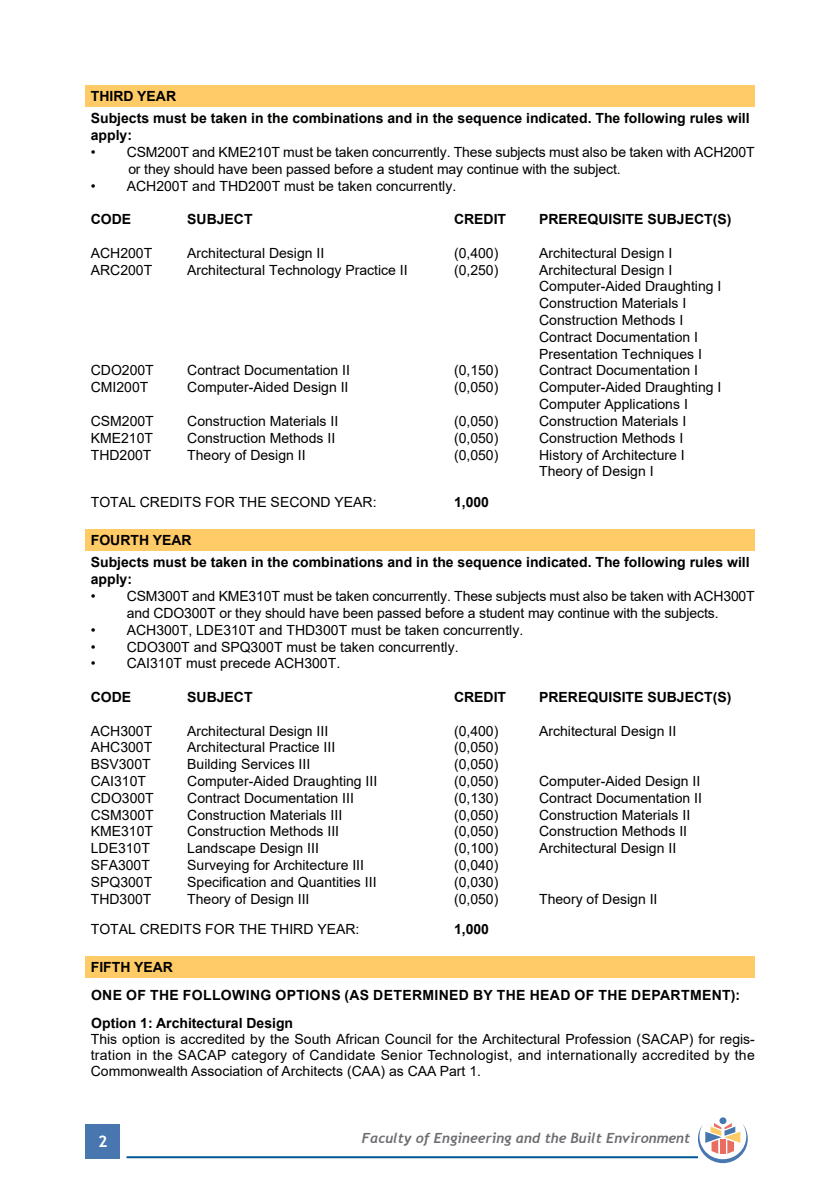
<style>
.page{position:relative;width:840px;height:1191px;background:#fff}
.page>*{position:absolute;margin:0;border:0;box-sizing:border-box;transform-origin:0 0}
.t1{font:700 16px "Trebuchet MS";color:#fff}
.t2{font:14px/16.8px "Arial";color:#000}
.t3{font:700 14px/22.4px "Arial";color:#000}
.t4{font:700 14px/27.8px "Arial";letter-spacing:.025em;color:#000}
.t5{font:italic 700 14px "Trebuchet";color:#6d6e71}
</style>
<div class="page">
<div style="left:86px;top:1124px;width:34px;height:34px;background:#4777ae"></div>
<hr style="left:126px;top:1156px;width:571px;height:2px;background:#005596">
<div style="left:719px;top:1117px;width:7px;height:7px;background:#4777ae;border-radius:50%"></div>
<svg style="left:697px;top:1123px;width:50px;height:40px"></svg>
<div style="left:85px;top:85px;width:669px;height:22px;background:#ffcb66"></div>
<div style="left:85px;top:529px;width:669px;height:21px;background:#ffcb66"></div>
<div style="left:85px;top:956px;width:669px;height:22px;background:#ffcb66"></div>
<p class="t3" style="left:91px;top:85px;width:660px">THIRD YEAR<br>Subjects must be taken in the combinations and in the sequence indicated. The following rules will</p>
<p class="t3" style="left:91px;top:124px;width:43px">apply:</p>
<p class="t2" style="left:128px;top:144px;width:627px;text-indent:-38px">• CSM200T and KME210T must be taken concurrently. These subjects must also be taken with ACH200T or they should have been passed before a student may continue with the subject.</p>
<p class="t2" style="left:91px;top:177px;width:367px">• ACH200T and THD200T must be taken concurrently.</p>
<p class="t3" style="left:91px;top:208px;width:42px">CODE</p>
<p class="t3" style="left:187px;top:208px;width:67px">SUBJECT</p>
<p class="t3" style="left:454px;top:208px;width:54px">CREDIT</p>
<p class="t3" style="left:539px;top:208px;width:194px">PREREQUISITE SUBJECT(S)</p>
<p class="t2" style="left:91px;top:244px;width:63px">ACH200T</p>
<p class="t2" style="left:187px;top:244px;width:138px">Architectural Design II</p>
<p class="t2" style="left:454px;top:244px;width:46px">(0,400)</p>
<p class="t2" style="left:539px;top:244px;width:135px">Architectural Design I</p>
<p class="t2" style="left:91px;top:261px;width:63px">ARC200T</p>
<p class="t2" style="left:187px;top:261px;width:222px">Architectural Technology Practice II</p>
<p class="t2" style="left:454px;top:261px;width:46px">(0,250)</p>
<p class="t2" style="left:539px;top:261px;width:184px">Architectural Design I<br>Computer-Aided Draughting I<br>Construction Materials I<br>Construction Methods I<br>Contract Documentation I<br>Presentation Techniques I</p>
<p class="t2" style="left:91px;top:362px;width:65px">CDO200T</p>
<p class="t2" style="left:187px;top:362px;width:164px">Contract Documentation II</p>
<p class="t2" style="left:454px;top:362px;width:46px">(0,150)</p>
<p class="t2" style="left:539px;top:362px;width:160px">Contract Documentation I</p>
<p class="t2" style="left:91px;top:379px;width:59px">CMI200T</p>
<p class="t2" style="left:187px;top:379px;width:163px">Computer-Aided Design II</p>
<p class="t2" style="left:454px;top:379px;width:46px">(0,050)</p>
<p class="t2" style="left:539px;top:379px;width:184px">Computer-Aided Draughting I<br>Computer Applications I</p>
<p class="t2" style="left:91px;top:412px;width:65px">CSM200T</p>
<p class="t2" style="left:187px;top:412px;width:152px">Construction Materials II</p>
<p class="t2" style="left:454px;top:412px;width:46px">(0,050)</p>
<p class="t2" style="left:539px;top:412px;width:149px">Construction Materials I</p>
<p class="t2" style="left:91px;top:429px;width:64px">KME210T</p>
<p class="t2" style="left:187px;top:429px;width:149px">Construction Methods II</p>
<p class="t2" style="left:454px;top:429px;width:46px">(0,050)</p>
<p class="t2" style="left:539px;top:429px;width:145px">Construction Methods I</p>
<p class="t2" style="left:91px;top:446px;width:62px">THD200T</p>
<p class="t2" style="left:187px;top:446px;width:120px">Theory of Design II</p>
<p class="t2" style="left:454px;top:446px;width:46px">(0,050)</p>
<p class="t2" style="left:539px;top:446px;width:147px">History of Architecture I<br>Theory of Design I</p>
<p class="t2" style="left:91px;top:494px;width:287px">TOTAL CREDITS FOR THE SECOND YEAR:</p>
<p class="t3" style="left:454px;top:491px;width:37px">1,000</p>
<p class="t3" style="left:91px;top:529px;width:660px">FOURTH YEAR<br>Subjects must be taken in the combinations and in the sequence indicated. The following rules will</p>
<p class="t3" style="left:91px;top:568px;width:43px">apply:</p>
<p class="t2" style="left:91px;top:587px;width:665px;text-align:center">• CSM300T and KME310T must be taken concurrently. These subjects must also be taken with ACH300T and CDO300T or they should have been passed before a student may continue with the subjects.</p>
<p class="t2" style="left:91px;top:621px;width:434px">• ACH300T, LDE310T and THD300T must be taken concurrently.</p>
<p class="t2" style="left:91px;top:638px;width:369px">• CDO300T and SPQ300T must be taken concurrently.</p>
<p class="t2" style="left:91px;top:655px;width:251px">• CAI310T must precede ACH300T.</p>
<p class="t3" style="left:91px;top:686px;width:42px">CODE</p>
<p class="t3" style="left:187px;top:686px;width:67px">SUBJECT</p>
<p class="t3" style="left:454px;top:686px;width:54px">CREDIT</p>
<p class="t3" style="left:539px;top:686px;width:194px">PREREQUISITE SUBJECT(S)</p>
<p class="t2" style="left:91px;top:722px;width:63px">ACH300T</p>
<p class="t2" style="left:187px;top:722px;width:142px">Architectural Design III</p>
<p class="t2" style="left:454px;top:722px;width:46px">(0,400)</p>
<p class="t2" style="left:539px;top:722px;width:138px">Architectural Design II</p>
<p class="t2" style="left:91px;top:739px;width:63px">AHC300T</p>
<p class="t2" style="left:187px;top:739px;width:149px">Architectural Practice III</p>
<p class="t2" style="left:454px;top:739px;width:46px">(0,050)</p>
<p class="t2" style="left:91px;top:755px;width:61px">BSV300T</p>
<p class="t2" style="left:187px;top:755px;width:124px">Building Services III</p>
<p class="t2" style="left:454px;top:755px;width:46px">(0,050)</p>
<p class="t2" style="left:91px;top:772px;width:57px">CAI310T</p>
<p class="t2" style="left:187px;top:772px;width:191px">Computer-Aided Draughting III</p>
<p class="t2" style="left:454px;top:772px;width:46px">(0,050)</p>
<p class="t2" style="left:539px;top:772px;width:163px">Computer-Aided Design II</p>
<p class="t2" style="left:91px;top:789px;width:65px">CDO300T</p>
<p class="t2" style="left:187px;top:789px;width:168px">Contract Documentation III</p>
<p class="t2" style="left:454px;top:789px;width:46px">(0,130)</p>
<p class="t2" style="left:539px;top:789px;width:164px">Contract Documentation II</p>
<p class="t2" style="left:91px;top:806px;width:65px">CSM300T</p>
<p class="t2" style="left:187px;top:806px;width:156px">Construction Materials III</p>
<p class="t2" style="left:454px;top:806px;width:46px">(0,050)</p>
<p class="t2" style="left:539px;top:806px;width:152px">Construction Materials II</p>
<p class="t2" style="left:91px;top:823px;width:64px">KME310T</p>
<p class="t2" style="left:187px;top:823px;width:153px">Construction Methods III</p>
<p class="t2" style="left:454px;top:823px;width:46px">(0,050)</p>
<p class="t2" style="left:539px;top:823px;width:149px">Construction Methods II</p>
<p class="t2" style="left:91px;top:839px;width:61px">LDE310T</p>
<p class="t2" style="left:187px;top:839px;width:133px">Landscape Design III</p>
<p class="t2" style="left:454px;top:839px;width:46px">(0,100)</p>
<p class="t2" style="left:539px;top:839px;width:138px">Architectural Design II</p>
<p class="t2" style="left:91px;top:856px;width:61px">SFA300T</p>
<p class="t2" style="left:187px;top:856px;width:178px">Surveying for Architecture III</p>
<p class="t2" style="left:454px;top:856px;width:46px">(0,040)</p>
<p class="t2" style="left:91px;top:873px;width:63px">SPQ300T</p>
<p class="t2" style="left:187px;top:873px;width:191px">Specification and Quantities III</p>
<p class="t2" style="left:454px;top:873px;width:46px">(0,030)</p>
<p class="t2" style="left:91px;top:890px;width:62px">THD300T</p>
<p class="t2" style="left:187px;top:890px;width:124px">Theory of Design III</p>
<p class="t2" style="left:454px;top:890px;width:46px">(0,050)</p>
<p class="t2" style="left:539px;top:890px;width:120px">Theory of Design II</p>
<p class="t2" style="left:91px;top:921px;width:270px">TOTAL CREDITS FOR THE THIRD YEAR:</p>
<p class="t3" style="left:454px;top:918px;width:37px">1,000</p>
<p class="t4" style="left:91px;top:953px;width:650px">FIFTH YEAR<br>ONE OF THE FOLLOWING OPTIONS (AS DETERMINED BY THE HEAD OF THE DEPARTMENT):<br>Option 1: Architectural Design</p>
<p class="t2" style="left:91px;top:1031px;width:665px;line-height:16px;text-align:justify">This option is accredited by the South African Council for the Architectural Profession (SACAP) for regis&shy;tration in the SACAP category of Candidate Senior Technologist, and internationally accredited by the Commonwealth Association of Architects (CAA) as CAA Part 1.</p>
<p class="t1" style="left:98px;top:1131px;width:11px">2</p>
<p class="t5" style="left:362px;top:1129px;width:329px">Faculty of Engineering and the Built Environment</p>
</div>
